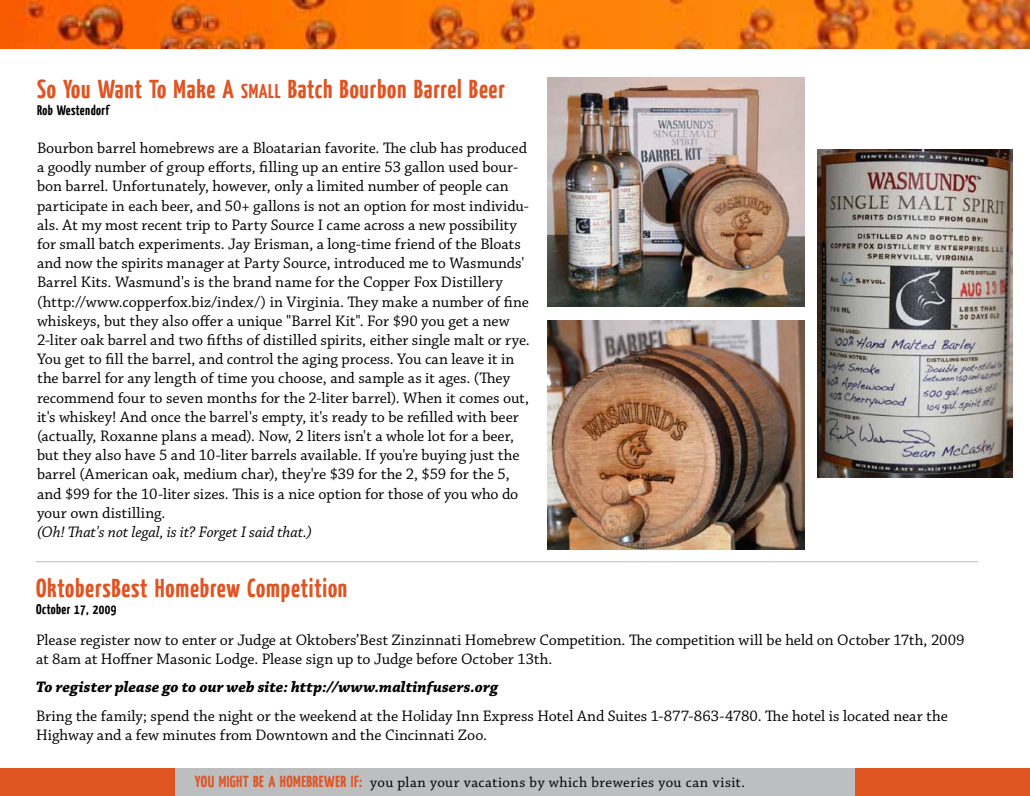
<style>
.page{position:relative;width:1030px;height:796px;background:#fff}
.page>*{position:absolute;margin:0;border:0;box-sizing:border-box;transform-origin:0 0}
.t1{font:700 26px "Yanone Kaffeesatz";letter-spacing:.03em;color:#df5423}
.t2{font:16px/19.2px "Chaparral Pro";letter-spacing:-.005em;color:#000}
.t3{font:italic 700 16px "Chaparral Pro";letter-spacing:.005em;color:#000}
.t4{font:italic 16px "Chaparral Pro";letter-spacing:-.005em;color:#000}
.t5{font:700 16px "Yanone Kaffeesatz";letter-spacing:.025em;color:#df5423}
.t6{font:15px "Chaparral Pro";letter-spacing:.025em;color:#000}
.t7{font:700 14px "Yanone Kaffeesatz";letter-spacing:.03em;color:#000}
.s1{font-size:20px}
.s2{font-family:"Yanone Kaffeesatz";font-weight:700;font-size:16px;color:#df5423}
</style>
<div class="page">
<div style="left:166px;top:768px;width:694px;height:28px;background:#bcbec0"></div>
<div style="left:855px;top:768px;width:175px;height:28px;background:#df5423"></div>
<div style="left:0;top:768px;width:175px;height:28px;background:#df5423"></div>
<img style="left:0;top:0;width:1030px;height:49px">
<hr style="left:36px;top:561px;width:942px;height:1px;background:#bcbec0">
<img style="left:547px;top:77px;width:258px;height:230px">
<img style="left:547px;top:320px;width:258px;height:229px">
<img style="left:817px;top:149px;width:195px;height:328px">
<h1 class="t1" style="left:37px;top:72px;width:469px">So You Want To Make A <span class="s1">SMALL</span> Batch Bourbon Barrel Beer</h1>
<p class="t7" style="left:37px;top:101px;width:74px">Rob Westendorf</p>
<p class="t2" style="left:37px;top:139px;width:494px">Bourbon barrel homebrews are a Bloatarian favorite. The club has produced a goodly number of group efforts, filling up an entire 53 gallon used bour&shy;bon barrel. Unfortunately, however, only a limited number of people can participate in each beer, and 50+ gallons is not an option for most individu&shy;als. At my most recent trip to Party Source I came across a new possibility for small batch experiments. Jay Erisman, a long-time friend of the Bloats and now the spirits manager at Party Source, introduced me to Wasmunds' Barrel Kits. Wasmund's is the brand name for the Copper Fox Distillery (http://www.copperfox.biz/index/) in Virginia. They make a number of fine whiskeys, but they also offer a unique "Barrel Kit". For $90 you get a new 2-liter oak barrel and two fifths of distilled spirits, either single malt or rye.<br>You get to fill the barrel, and control the aging process. You can leave it in the barrel for any length of time you choose, and sample as it ages. (They recommend four to seven months for the 2-liter barrel). When it comes out, it's whiskey! And once the barrel's empty, it's ready to be refilled with beer (actually, Roxanne plans a mead). Now, 2 liters isn't a whole lot for a beer, but they also have 5 and 10-liter barrels available. If you're buying just the barrel (American oak, medium char), they're $39 for the 2, $59 for the 5, and $99 for the 10-liter sizes. This is a nice option for those of you who do your own distilling.</p>
<p class="t4" style="left:37px;top:523px;width:276px">(Oh! That's not legal, is it? Forget I said that.)</p>
<h1 class="t1" style="left:36px;top:571px;width:313px">OktobersBest Homebrew Competition</h1>
<p class="t7" style="left:36px;top:600px;width:82px">October 17, 2009</p>
<p class="t2" style="left:36px;top:631px;width:930px">Please register now to enter or Judge at Oktobers’Best Zinzinnati Homebrew Competition. The competition will be held on October 17th, 2009 at 8am at Hoffner Masonic Lodge. Please sign up to Judge before October 13th.</p>
<p class="t3" style="left:36px;top:678px;width:464px">To register please go to our web site: http://www.maltinfusers.org</p>
<p class="t2" style="left:36px;top:706px;width:913px">Bring the family; spend the night or the weekend at the Holiday Inn Express Hotel And Suites 1-877-863-4780. The hotel is located near the<br>Highway and a few minutes from Downtown and the Cincinnati Zoo.</p>
<p class="t5" style="left:195px;top:771px;width:39px">You Might</p>
<p class="t5" style="left:253px;top:771px;width:41px">Be a Homebrewer</p>
<p class="t6" style="left:351px;top:774px;width:396px"><span class="s2">IF:</span> you plan your vacations by which breweries you can visit.</p>
</div>
